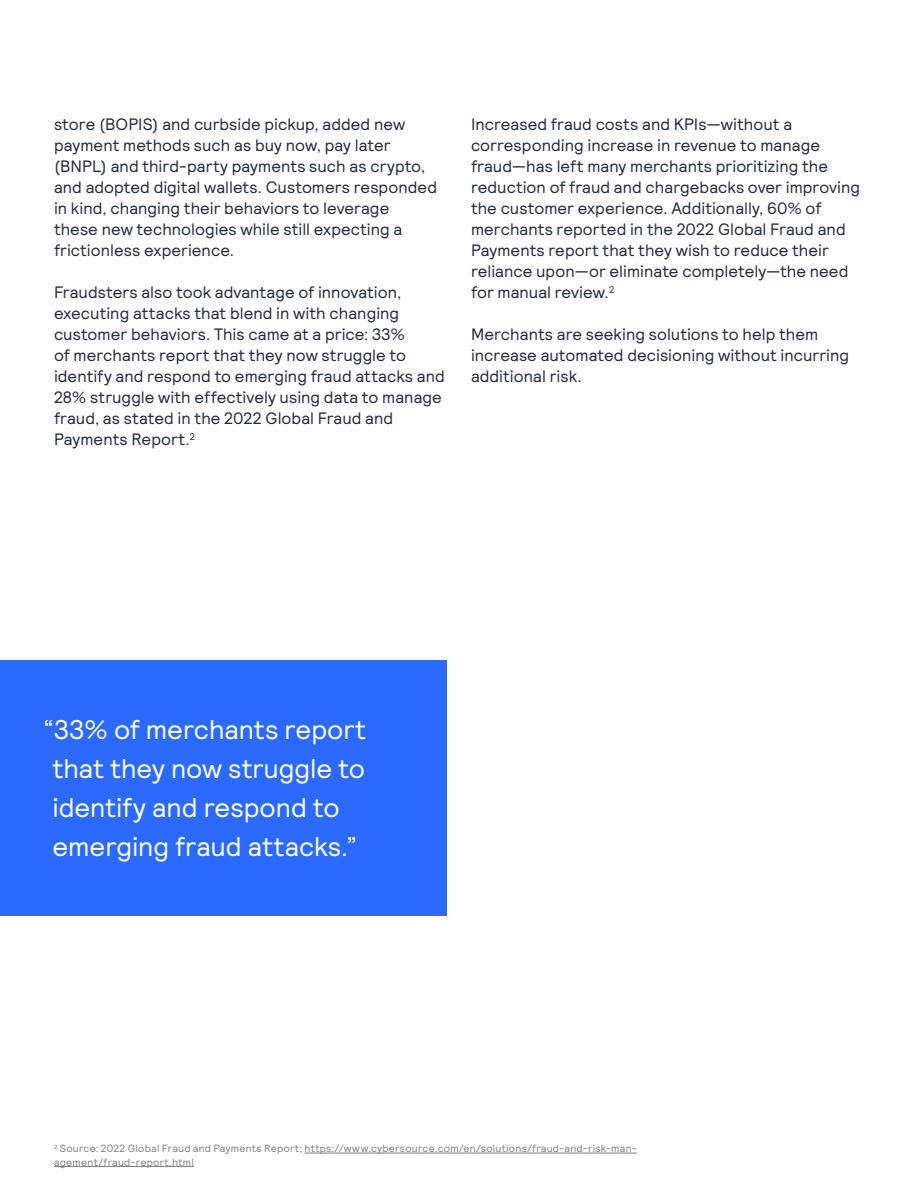
<style>
.page{position:relative;width:918px;height:1188px;background:#fff}
.page>*{position:absolute;margin:0;border:0;box-sizing:border-box;transform-origin:0 0}
.t1{font:27px/39px "Relative Pro";letter-spacing:-.005em;color:#fff}
.body{font:16.5px/21px "Relative Pro";color:#212945}
.Citation{font:10.5px/13.5px "Relative Pro";letter-spacing:.02em;color:#808080}
</style>
<div class="page">
<div style="left:0;top:660px;width:446px;height:256px;background:#2b6afd"></div>
<hr style="left:304px;top:1153px;width:333px;height:1px;background:#808080">
<hr style="left:54px;top:1166px;width:140px;height:1px;background:#808080">
<p class="body" style="left:54px;top:114px;width:385px">store (BOPIS) and curbside pickup, added new payment methods such as buy now, pay later (BNPL) and third-party payments such as crypto, and adopted digital wallets. Customers responded in kind, changing their behaviors to leverage these new technologies while still expecting a frictionless experience.</p>
<p class="body" style="left:54px;top:282px;width:392px">Fraudsters also took advantage of innovation, executing attacks that blend in with changing customer behaviors. This came at a price: 33%<br>of merchants report that they now struggle to identify and respond to emerging fraud attacks and 28% struggle with effectively using data to manage fraud, as stated in the 2022 Global Fraud and Payments Report.<sup>2</sup></p>
<p class="body" style="left:471px;top:114px;width:391px">Increased fraud costs and KPIs—without a corresponding increase in revenue to manage fraud—has left many merchants prioritizing the reduction of fraud and chargebacks over improving the customer experience. Additionally, 60% of merchants reported in the 2022 Global Fraud and Payments report that they wish to reduce their reliance upon—or eliminate completely—the need for manual review.<sup>2</sup></p>
<p class="body" style="left:471px;top:324px;width:380px">Merchants are seeking solutions to help them increase automated decisioning without incurring additional risk.</p>
<p class="t1" style="left:52px;top:710px;width:315px;text-indent:-9px">“33% of merchants report that they now struggle to identify and respond to emerging fraud attacks.”</p>
<p class="Citation" style="left:54px;top:1142px;width:584px"><sup>2</sup> Source: 2022 Global Fraud and Payments Report; https://www.cybersource.com/en/solutions/fraud-and-risk-man&shy;agement/fraud-report.html</p>
</div>
